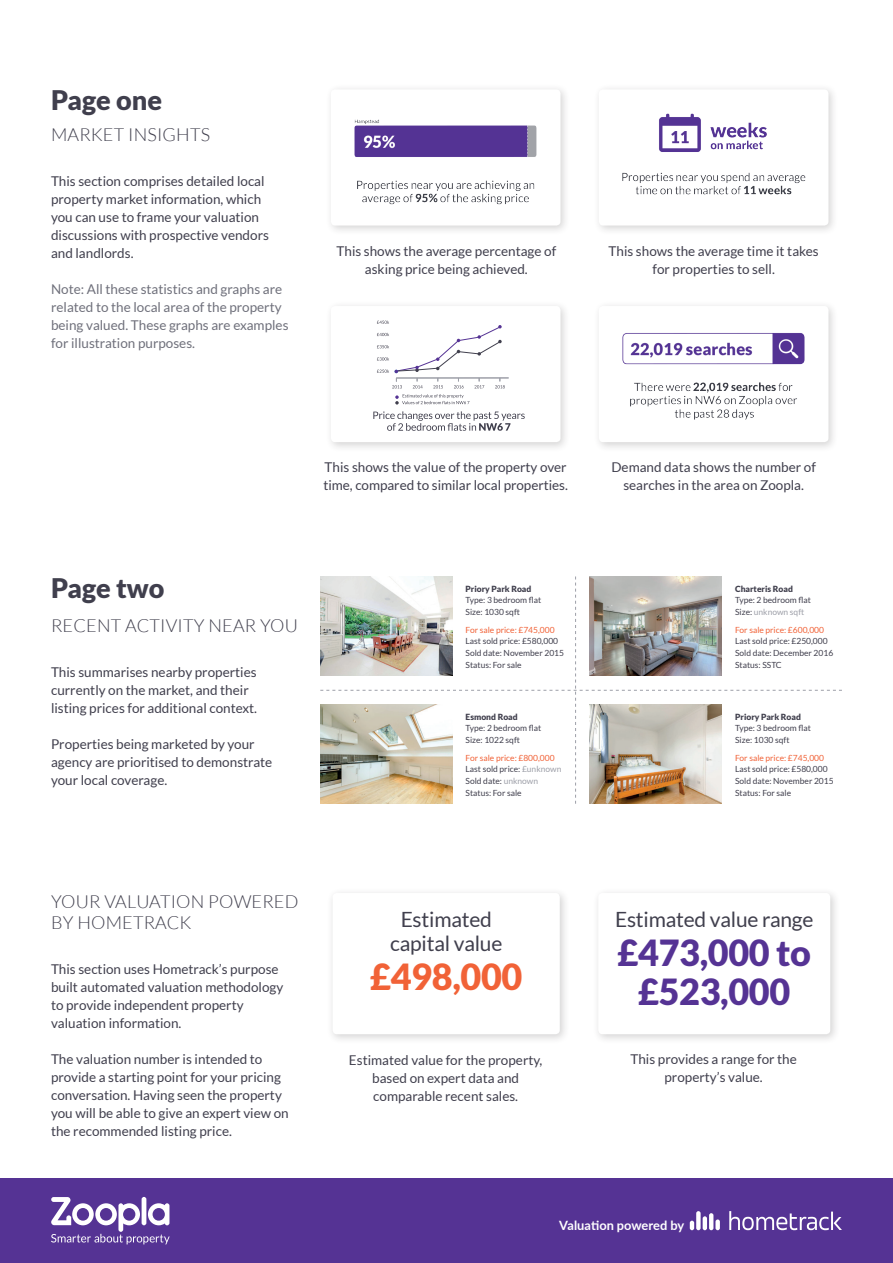
<style>
.page{position:relative;width:893px;height:1263px;background:#fff}
.page>*{position:absolute;margin:0;border:0;box-sizing:border-box;transform-origin:0 0}
.t1{font:900 36px/39px "Lato";letter-spacing:-.01em;color:#553394;text-align:center}
.t2{font:900 36px "Lato";letter-spacing:-.01em;color:#f16237}
.t3{font:900 27px "Lato";color:#403f4d}
.t4{font:21px/24px "Lato";letter-spacing:-.01em;color:#403f4d;text-align:center}
.t5{font:300 18px/21.6px "Lato";letter-spacing:.01em;color:#403f4d}
.t6{font:13.5px/18px "Lato";color:#403f4d}
.t7{font:13.5px/18px "Lato";color:#6f707b}
.t8{font:700 12.9px "Lato";letter-spacing:.005em;color:#fff}
.t9{font:8.4px/11.7px "Lato";color:#403f4d}
.t10{font:8.4px "Lato";color:#f16237}
.t11{font:900 8.4px "Lato";color:#403f4d}
.s1{color:#f16237}
.s2{color:#9d9fa8}
</style>
<div class="page">
<div style="left:327px;top:887px;width:243px;height:158px;background:#231f20;opacity:.2"></div>
<div style="left:333px;top:893px;width:227px;height:141px;background:#fff;border-radius:4px"></div>
<div style="left:325px;top:300px;width:246px;height:152px;background:#231f20;opacity:.2"></div>
<div style="left:331px;top:306px;width:229px;height:136px;background:#fff;border-radius:4px"></div>
<div style="left:0;top:1178px;width:893px;height:85px;background:#553394"></div>
<svg style="left:51px;top:1197px;width:119px;height:47px"></svg>
<div style="left:593px;top:83px;width:246px;height:153px;background:#231f20;opacity:.2"></div>
<img style="left:599px;top:89px;width:229px;height:137px">
<div style="left:593px;top:300px;width:246px;height:152px;background:#231f20;opacity:.2"></div>
<img style="left:599px;top:306px;width:229px;height:136px">
<div style="left:325px;top:83px;width:246px;height:153px;background:#231f20;opacity:.2"></div>
<img style="left:331px;top:89px;width:229px;height:137px">
<img style="left:320px;top:576px;width:522px;height:228px">
<hr style="left:396px;top:378px;width:113px;height:1px;background:#9d9fa8">
<svg style="left:729px;top:1211px;width:113px;height:19px"></svg>
<svg style="left:690px;top:1211px;width:30px;height:19px"></svg>
<svg style="left:395px;top:394px;width:74px;height:11px"></svg>
<svg style="left:377px;top:321px;width:128px;height:67px"></svg>
<div style="left:592px;top:887px;width:249px;height:158px;background:#231f20;opacity:.2"></div>
<div style="left:598px;top:893px;width:232px;height:141px;background:#fff;border-radius:4px"></div>
<svg style="left:373px;top:411px;width:152px;height:20px"></svg>
<h2 class="t3" style="left:51px;top:84px;width:113px">Page one</h2>
<h3 class="t5" style="left:51px;top:124px;width:161px">MARKET INSIGHTS</h3>
<p class="t6" style="left:51px;top:172px;width:219px">This section comprises detailed local property market information, which you can use to frame your valuation discussions with prospective vendors and landlords.</p>
<p class="t7" style="left:51px;top:280px;width:239px">Note: All these statistics and graphs are related to the local area of the property being valued. These graphs are examples for illustration purposes.</p>
<p class="t6" style="left:337px;top:242px;width:221px;text-align:center">This shows the average percentage of asking price being achieved.</p>
<p class="t6" style="left:609px;top:242px;width:212px;text-align:center">This shows the average time it takes for properties to sell.</p>
<p class="t6" style="left:323px;top:458px;width:246px">This shows the value of the property over time, compared to similar local properties.</p>
<h2 class="t3" style="left:51px;top:572px;width:115px">Page two</h2>
<p class="t11" style="left:466px;top:584px;width:67px">Priory Park Road</p>
<p class="t9" style="left:466px;top:594px;width:77px">Type: 3 bedroom flat<br>Size: 1030 sqft</p>
<p class="t10" style="left:466px;top:625px;width:91px">For sale price: £745,000</p>
<p class="t9" style="left:466px;top:635px;width:100px">Last sold price: £580,000<br>Sold date: November 2015<br>Status: For sale</p>
<h3 class="t5" style="left:51px;top:615px;width:248px">RECENT ACTIVITY NEAR YOU</h3>
<p class="t6" style="left:51px;top:663px;width:208px">This summarises nearby properties currently on the market, and their listing prices for additional context.</p>
<p class="t6" style="left:51px;top:735px;width:223px">Properties being marketed by your agency are prioritised to demonstrate your local coverage.</p>
<p class="t11" style="left:466px;top:712px;width:54px">Esmond Road</p>
<p class="t9" style="left:466px;top:722px;width:77px">Type: 2 bedroom flat<br>Size: 1022 sqft</p>
<p class="t9" style="left:466px;top:752px;width:97px"><span class="s1">For sale price: £800,000<br></span>Last sold price: <span class="s2">£unknown<br></span>Sold date: <span class="s2">unknown<br></span>Status: For sale</p>
<p class="t6" style="left:611px;top:458px;width:206px;text-align:center">Demand data shows the number of searches in the area on Zoopla.</p>
<p class="t11" style="left:735px;top:584px;width:59px">Charteris Road</p>
<p class="t9" style="left:735px;top:594px;width:77px">Type: 2 bedroom flat<br>Size: <span class="s2">unknown sqft</span></p>
<p class="t10" style="left:735px;top:625px;width:91px">For sale price: £600,000</p>
<p class="t9" style="left:735px;top:635px;width:100px">Last sold price: £250,000<br>Sold date: December 2016<br>Status: SSTC</p>
<p class="t11" style="left:735px;top:712px;width:67px">Priory Park Road</p>
<p class="t9" style="left:735px;top:722px;width:77px">Type: 3 bedroom flat<br>Size: 1030 sqft</p>
<p class="t10" style="left:735px;top:753px;width:91px">For sale price: £745,000</p>
<p class="t9" style="left:735px;top:763px;width:100px">Last sold price: £580,000<br>Sold date: November 2015<br>Status: For sale</p>
<h3 class="t5" style="left:51px;top:890px;width:249px">YOUR VALUATION POWERED<br>BY HOMETRACK</h3>
<p class="t6" style="left:51px;top:960px;width:234px">This section uses Hometrack’s purpose built automated valuation methodology to provide independent property valuation information.</p>
<p class="t6" style="left:51px;top:1050px;width:239px">The valuation number is intended to provide a starting point for your pricing conversation. Having seen the property you will be able to give an expert view on the recommended listing price.</p>
<p class="t6" style="left:349px;top:1050px;width:195px;text-align:center">Estimated value for the property, based on expert data and comparable recent sales.</p>
<p class="t6" style="left:630px;top:1050px;width:168px;text-align:center">This provides a range for the property’s value.</p>
<h3 class="t4" style="left:390px;top:907px;width:114px">Estimated capital value</h3>
<h1 class="t2" style="left:370px;top:956px;width:154px">£498,000</h1>
<h3 class="t4" style="left:615px;top:907px;width:200px">Estimated value range</h3>
<h1 class="t1" style="left:618px;top:933px;width:195px">£473,000 to £523,000</h1>
<p class="t8" style="left:559px;top:1216px;width:127px">Valuation powered by</p>
</div>
